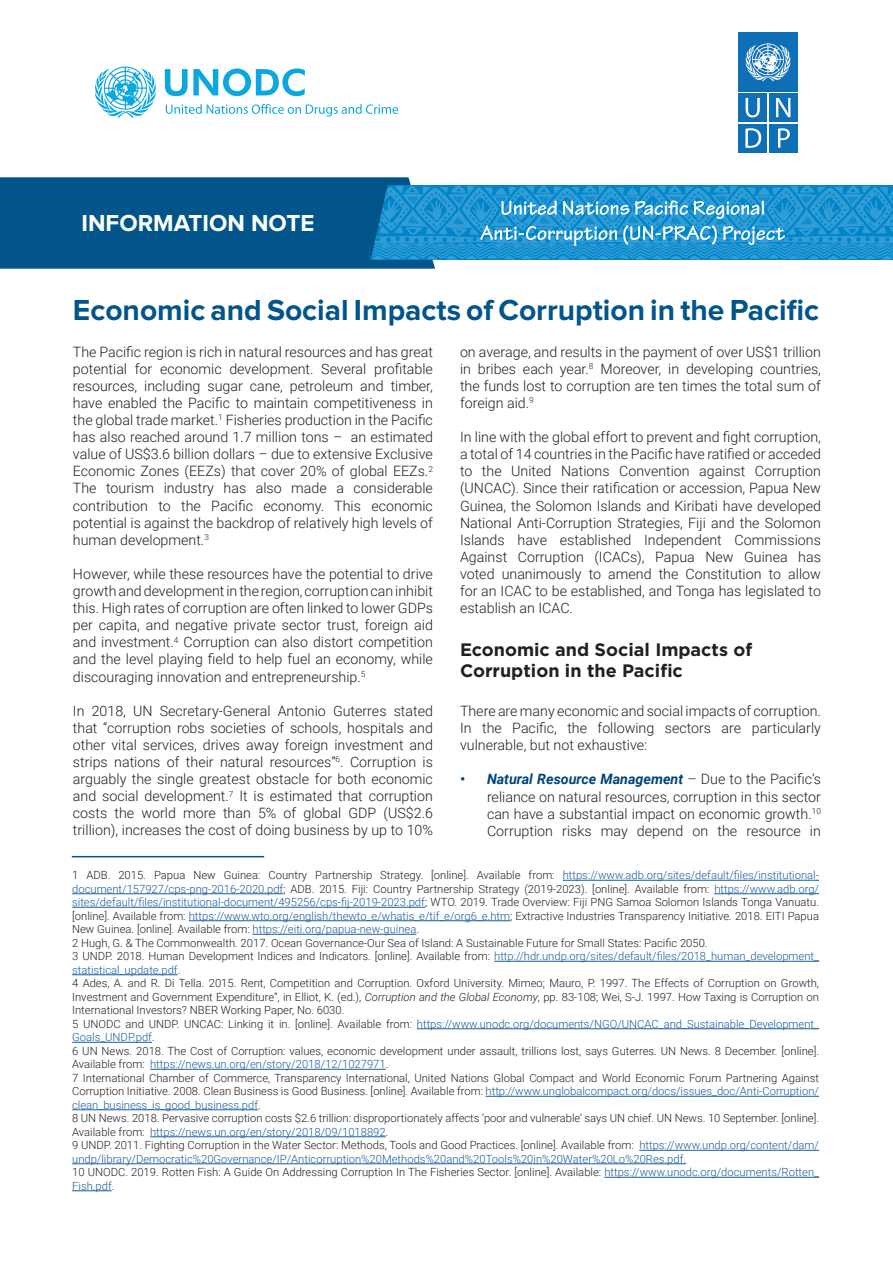
<style>
.page{position:relative;width:893px;height:1263px;background:#fff}
.page>*{position:absolute;margin:0;border:0;box-sizing:border-box;transform-origin:0 0}
.t1{font:700 30px "Proxima Nova";color:#01558a}
.t2{font:700 24px "Proxima Nova";color:#fff}
.t3{font:700 18px/21.6px "Gotham";color:#231f20}
.t4{font:300 14.25px/17.1px "Roboto";color:#231f20;text-align:justify}
.t5{font:300 11.25px/13.5px "Roboto";color:#231f20;text-align:justify}
.t6{font:300 11.25px/13.5px "Roboto";color:#175d9e}
.s1{color:#175d9e}
.s2{color:#231f20}
.s3{font-style:italic}
.s4{font-weight:700;font-style:italic;color:#01447b}
</style>
<div class="page">
<hr style="left:563px;top:880px;width:256px;height:1px;background:#175d9e">
<hr style="left:72px;top:893px;width:211px;height:1px;background:#175d9e">
<hr style="left:714px;top:893px;width:105px;height:1px;background:#175d9e">
<hr style="left:72px;top:907px;width:353px;height:1px;background:#175d9e">
<hr style="left:189px;top:920px;width:321px;height:1px;background:#175d9e">
<hr style="left:253px;top:934px;width:163px;height:1px;background:#175d9e">
<hr style="left:494px;top:961px;width:325px;height:1px;background:#175d9e">
<hr style="left:72px;top:974px;width:106px;height:1px;background:#175d9e">
<hr style="left:417px;top:1028px;width:402px;height:1px;background:#175d9e">
<hr style="left:72px;top:1042px;width:80px;height:1px;background:#175d9e">
<hr style="left:150px;top:1069px;width:236px;height:1px;background:#175d9e">
<hr style="left:486px;top:1096px;width:333px;height:1px;background:#175d9e">
<hr style="left:72px;top:1109px;width:186px;height:1px;background:#175d9e">
<hr style="left:150px;top:1136px;width:236px;height:1px;background:#175d9e">
<hr style="left:639px;top:1150px;width:180px;height:1px;background:#175d9e">
<hr style="left:72px;top:1163px;width:614px;height:1px;background:#175d9e">
<hr style="left:604px;top:1177px;width:215px;height:1px;background:#175d9e">
<hr style="left:72px;top:1190px;width:40px;height:1px;background:#175d9e">
<hr style="left:72px;top:856px;width:192px;height:1px;background:#01558a">
<svg style="left:165px;top:68px;width:140px;height:28px"></svg>
<svg style="left:95px;top:67px;width:61px;height:51px"></svg>
<svg style="left:166px;top:104px;width:232px;height:13px"></svg>
<div style="left:738px;top:93px;width:29px;height:29px;background:#0e6fb7"></div>
<svg style="left:746px;top:98px;width:14px;height:19px"></svg>
<div style="left:769px;top:93px;width:29px;height:29px;background:#0e6fb7"></div>
<svg style="left:776px;top:98px;width:14px;height:19px"></svg>
<div style="left:769px;top:124px;width:29px;height:29px;background:#0e6fb7"></div>
<svg style="left:778px;top:128px;width:12px;height:20px"></svg>
<div style="left:738px;top:124px;width:29px;height:29px;background:#0e6fb7"></div>
<svg style="left:745px;top:128px;width:16px;height:20px"></svg>
<div style="left:738px;top:32px;width:60px;height:59px;background:#0e6fb7"></div>
<svg style="left:745px;top:43px;width:46px;height:38px"></svg>
<svg style="left:0;top:177px;width:893px;height:92px;background:#2e86b7"></svg>
<p class="t2" style="left:82px;top:212px;width:234px">INFORMATION NOTE</p>
<p class="t1" style="left:73px;top:296px;width:748px">Economic and Social Impacts of Corruption in the Pacific</p>
<p class="t4" style="left:73px;top:342px;width:362px">The Pacific region is rich in natural resources and has great potential for economic development. Several profitable resources, including sugar cane, petroleum and timber, have enabled the Pacific to maintain competitiveness in the global trade market.<sup>1</sup> Fisheries production in the Pacific has also reached around 1.7 million tons – an estimated value of US$3.6 billion dollars – due to extensive Exclusive Economic Zones (EEZs) that cover 20% of global EEZs.<sup>2<br></sup>The tourism industry has also made a considerable contribution to the Pacific economy. This economic potential is against the backdrop of relatively high levels of human development.<sup>3</sup></p>
<p class="t4" style="left:73px;top:565px;width:362px">However, while these resources have the potential to drive growth and development in the region, corruption can inhibit this. High rates of corruption are often linked to lower GDPs per capita, and negative private sector trust, foreign aid and investment.<sup>4</sup> Corruption can also distort competition and the level playing field to help fuel an economy, while discouraging innovation and entrepreneurship.<sup>5</sup></p>
<p class="t4" style="left:73px;top:702px;width:362px">In 2018, UN Secretary-General Antonio Guterres stated that “corruption robs societies of schools, hospitals and other vital services, drives away foreign investment and strips nations of their natural resources”<sup>6</sup>. Corruption is arguably the single greatest obstacle for both economic and social development.<sup>7</sup> It is estimated that corruption costs the world more than 5% of global GDP (US$2.6 trillion), increases the cost of doing business by up to 10%</p>
<p class="t5" style="left:72px;top:868px;width:748px">1 ADB. 2015. Papua New Guinea: Country Partnership Strategy. [online]. Available from: <span class="s1">https://www.adb.org/sites/default/files/institutional&shy;document/157927/cps-png-2016-2020.pdf</span>; ADB. 2015. Fiji: Country Partnership Strategy (2019-2023). [online]. Available from: <span class="s1">https://www.adb.org/ sites/default/files/institutional-document/495256/cps-fij-2019-2023.pdf</span>; WTO. 2019. Trade Overview: Fiji PNG Samoa Solomon Islands Tonga Vanuatu. [online]. Available from: <span class="s1">https://www.wto.org/english/thewto_e/whatis_e/tif_e/org6_e.htm</span>; Extractive Industries Transparency Initiative. 2018. EITI Papua New Guinea. [online]. Available from: <span class="s1">https://eiti.org/papua-new-guinea</span>.</p>
<p class="t5" style="left:72px;top:936px;width:637px">2 Hugh, G. &amp; The Commonwealth. 2017. Ocean Governance-Our Sea of Island: A Sustainable Future for Small States: Pacific 2050.</p>
<p class="t6" style="left:72px;top:949px;width:748px"><span class="s2">3 UNDP. 2018. Human Development Indices and Indicators. [online]. Available from:</span> http://hdr.undp.org/sites/default/files/2018_human_development_ statistical_update.pdf<span class="s2">.</span></p>
<p class="t5" style="left:72px;top:976px;width:748px">4 Ades, A. and R. Di Tella. 2015. Rent, Competition and Corruption. Oxford University. Mimeo; Mauro, P. 1997. The Effects of Corruption on Growth, Investment and Government Expenditure”, in Elliot, K. (ed.), <span class="s3">Corruption and the Global Economy</span>, pp. 83-108; Wei, S-J. 1997. How Taxing is Corruption on International Investors? NBER Working Paper, No. 6030.</p>
<p class="t6" style="left:72px;top:1017px;width:748px"><span class="s2">5 UNODC and UNDP. UNCAC: Linking it in. [online]. Available from:</span> https://www.unodc.org/documents/NGO/UNCAC_and_Sustainable_Development_<br>Goals_UNDP.pdf<span class="s2">.</span></p>
<p class="t5" style="left:72px;top:1044px;width:748px">6 UN News. 2018. The Cost of Corruption: values, economic development under assault, trillions lost, says Guterres. UN News. 8 December. [online].<br>Available from: <span class="s1">https://news.un.org/en/story/2018/12/1027971</span>.</p>
<p class="t5" style="left:72px;top:1071px;width:748px">7 International Chamber of Commerce, Transparency International, United Nations Global Compact and World Economic Forum Partnering Against Corruption Initiative. 2008. Clean Business is Good Business. [online]. Available from: <span class="s1">http://www.unglobalcompact.org/docs/issues_doc/Anti-Corruption/ clean_business_is_good_business.pdf</span>.</p>
<p class="t5" style="left:72px;top:1111px;width:748px">8 UN News. 2018. Pervasive corruption costs $2.6 trillion: disproportionately affects ‘poor and vulnerable’ says UN chief. UN News. 10 September. [online].<br>Available from: <span class="s1">https://news.un.org/en/story/2018/09/1018892</span>.</p>
<p class="t6" style="left:72px;top:1138px;width:748px"><span class="s2">9 UNDP. 2011. Fighting Corruption in the Water Sector: Methods, Tools and Good Practices. [online]. Available from:</span> https://www.undp.org/content/dam/ undp/library/Democratic%20Governance/IP/Anticorruption%20Methods%20and%20Tools%20in%20Water%20Lo%20Res.pdf.</p>
<p class="t5" style="left:72px;top:1165px;width:748px">10 UNODC. 2019. Rotten Fish: A Guide On Addressing Corruption In The Fisheries Sector. [online]. Available: <span class="s1">https://www.unodc.org/documents/Rotten_<br>Fish.pdf</span>.</p>
<p class="t4" style="left:460px;top:342px;width:362px">on average, and results in the payment of over US$1 trillion in bribes each year.<sup>8</sup> Moreover, in developing countries, the funds lost to corruption are ten times the total sum of foreign aid.<sup>9</sup></p>
<p class="t4" style="left:460px;top:428px;width:362px">In line with the global effort to prevent and fight corruption, a total of 14 countries in the Pacific have ratified or acceded to the United Nations Convention against Corruption (UNCAC). Since their ratification or accession, Papua New Guinea, the Solomon Islands and Kiribati have developed National Anti-Corruption Strategies, Fiji and the Solomon Islands have established Independent Commissions Against Corruption (ICACs), Papua New Guinea has voted unanimously to amend the Constitution to allow for an ICAC to be established, and Tonga has legislated to establish an ICAC.</p>
<p class="t3" style="left:460px;top:638px;width:294px">Economic and Social Impacts of<br>Corruption in the Pacific</p>
<p class="t4" style="left:460px;top:702px;width:362px">There are many economic and social impacts of corruption.<br>In the Pacific, the following sectors are particularly vulnerable, but not exhaustive:</p>
<p class="t4" style="left:487px;top:770px;width:335px;text-indent:-27px"><span class="s4">• Natural Resource Management</span> – Due to the Pacific’s reliance on natural resources, corruption in this sector can have a substantial impact on economic growth.<sup>10<br></sup>Corruption risks may depend on the resource in</p>
</div>
